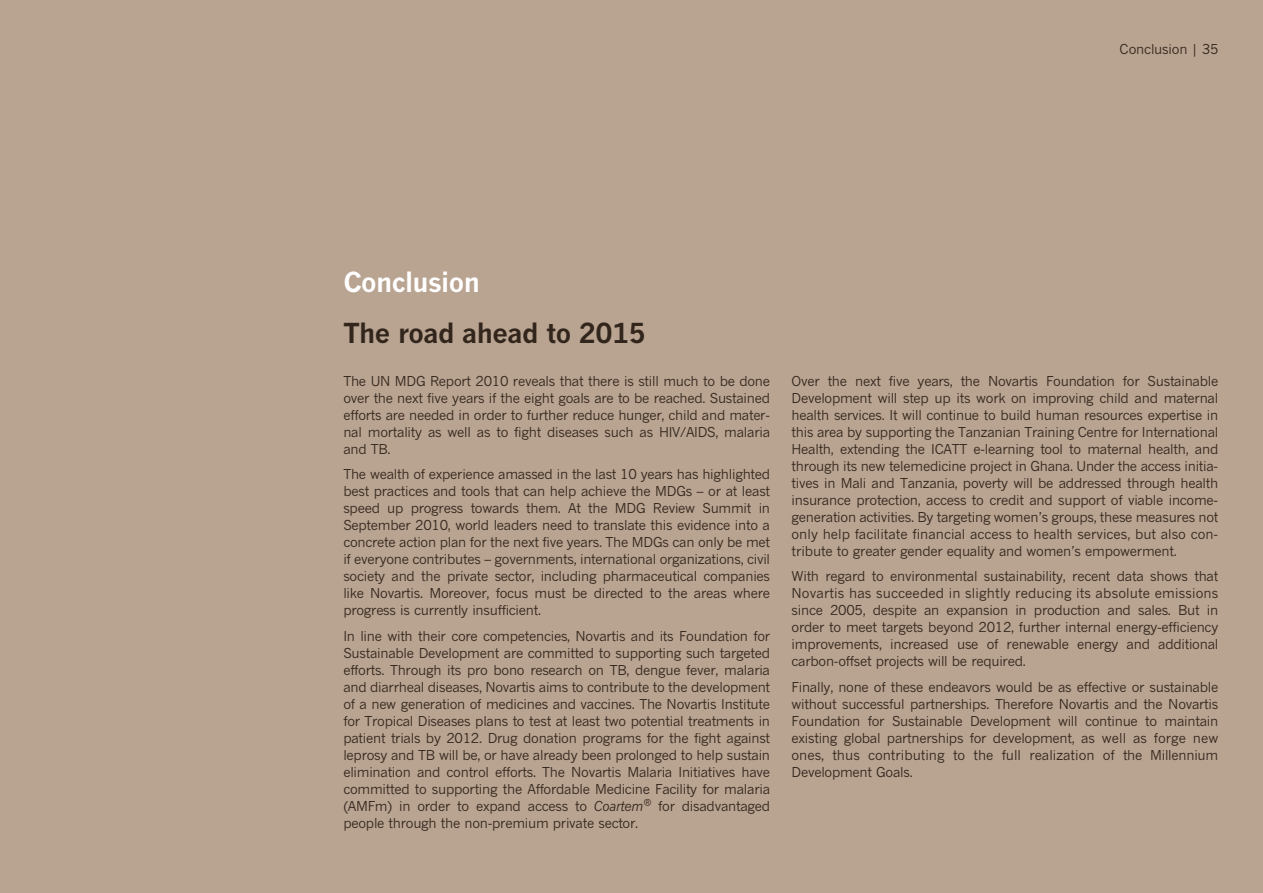
<style>
.page{position:relative;width:1263px;height:893px;background:#b9a391}
.page>*{position:absolute;margin:0;border:0;box-sizing:border-box;transform-origin:0 0}
.t1{font:700 27px "News Gothic";letter-spacing:-.02em;color:#32261c}
.t2{font:700 27px "News Gothic";letter-spacing:-.02em;color:#fff}
.t3{font:13.5px/17px "News Gothic";letter-spacing:-.02em;color:#32261c;text-align:justify}
.s1{font-style:italic}
</style>
<div class="page">
<p class="t3" style="left:1119px;top:40px;width:100px">Conclusion | 35</p>
<h1 class="t2" style="left:343px;top:266px;width:138px">Conclusion</h1>
<h1 class="t1" style="left:343px;top:317px;width:304px">The road ahead to 2015</h1>
<p class="t3" style="left:343px;top:372px;width:428px">The UN MDG Report 2010 reveals that there is still much to be done over the next five years if the eight goals are to be reached. Sustained efforts are needed in order to further reduce hunger, child and mater&shy;nal mortality as well as to fight diseases such as HIV/AIDS, malaria and TB.</p>
<p class="t3" style="left:343px;top:466px;width:428px">The wealth of experience amassed in the last 10 years has highlighted best practices and tools that can help achieve the MDGs – or at least speed up progress towards them. At the MDG Review Summit in September 2010, world leaders need to translate this evidence into a concrete action plan for the next five years. The MDGs can only be met if everyone contributes – governments, international organizations, civil society and the private sector, including pharmaceutical companies like Novartis. Moreover, focus must be directed to the areas where progress is currently insufficient.</p>
<p class="t3" style="left:343px;top:627px;width:428px">In line with their core competencies, Novartis and its Foundation for Sustainable Development are committed to supporting such targeted efforts. Through its pro bono research on TB, dengue fever, malaria and diarrheal diseases, Novartis aims to contribute to the development of a new generation of medicines and vaccines. The Novartis Institute for Tropical Diseases plans to test at least two potential treatments in patient trials by 2012. Drug donation programs for the fight against leprosy and TB will be, or have already been prolonged to help sustain elimination and control efforts. The Novartis Malaria Initiatives have committed to supporting the Affordable Medicine Facility for malaria (AMFm) in order to expand access to <span class="s1">Coartem</span><sup>®</sup> for disadvantaged people through the non-premium private sector.</p>
<p class="t3" style="left:791px;top:372px;width:428px">Over the next five years, the Novartis Foundation for Sustainable Development will step up its work on improving child and maternal health services. It will continue to build human resources expertise in this area by supporting the Tanzanian Training Centre for International Health, extending the ICATT e-learning tool to maternal health, and through its new telemedicine project in Ghana. Under the access initia&shy;tives in Mali and Tanzania, poverty will be addressed through health insurance protection, access to credit and support of viable income&shy;generation activities. By targeting women’s groups, these measures not only help facilitate financial access to health services, but also con&shy;tribute to greater gender equality and women’s empowerment.</p>
<p class="t3" style="left:791px;top:568px;width:428px">With regard to environmental sustainability, recent data shows that Novartis has succeeded in slightly reducing its absolute emissions since 2005, despite an expansion in production and sales. But in order to meet targets beyond 2012, further internal energy-efficiency improvements, increased use of renewable energy and additional carbon-offset projects will be required.</p>
<p class="t3" style="left:791px;top:678px;width:428px">Finally, none of these endeavors would be as effective or sustainable without successful partnerships. Therefore Novartis and the Novartis Foundation for Sustainable Development will continue to maintain existing global partnerships for development, as well as forge new ones, thus contributing to the full realization of the Millennium Development Goals.</p>
</div>
